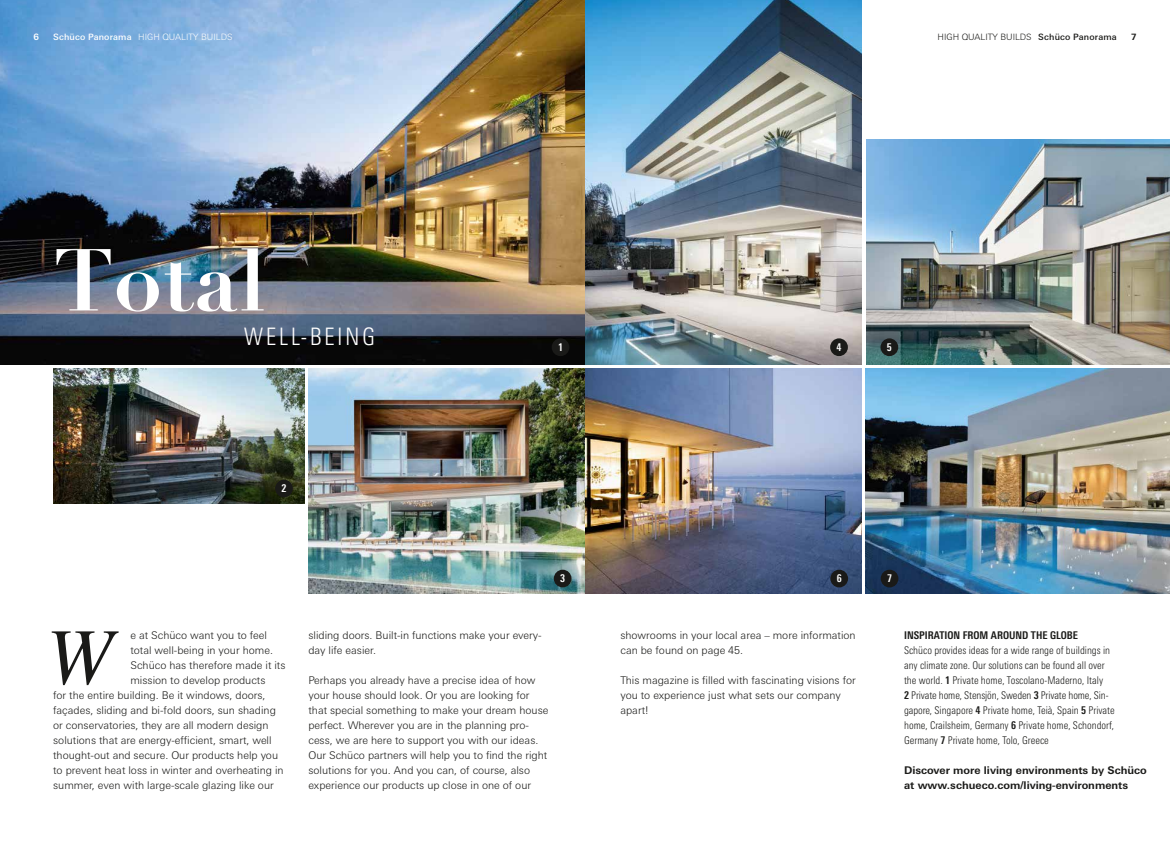
<style>
.page{position:relative;width:1170px;height:851px;background:#fff}
.page>*{position:absolute;margin:0;border:0;box-sizing:border-box;transform-origin:0 0}
.t1{font:700 86.12px "Didot";color:#fff}
.t2{font:italic 80px "Times";color:#1a1a18}
.t3{font:24px "Univers For Schueco 320 Cd Lt";letter-spacing:.1em;color:#fff}
.t4{font:300 10.62px/15px "Univers For Schueco 330";color:#1a1a18}
.t5{font:10.62px/15px "Univers For Schueco 320 Cd Lt";color:#1a1a18}
.t6{font:700 10.62px/15px "Univers For Schueco 630";color:#1a1a18}
.t7{font:10.62px "Univers For Schueco 620 Cd Bd";color:#1a1a18}
.t8{font:10.62px "Univers For Schueco 620 Cd Bd";color:#fff}
.t9{font:300 8.75px "Univers For Schueco 330";color:#fff}
.t10{font:300 8.75px "Univers For Schueco 330";color:#1a1a18}
.t11{font:700 8.75px "Univers For Schueco 630";color:#fff}
.t12{font:700 8.75px "Univers For Schueco 630";color:#1a1a18}
.s1{font-family:"Univers For Schueco 530 Med";font-weight:400}
.s2{font-family:"Univers For Schueco 620 Cd Bd"}
</style>
<div class="page">
<img style="left:0;top:0;width:585px;height:365px">
<img style="left:53px;top:368px;width:252px;height:135px">
<img style="left:308px;top:368px;width:277px;height:225px">
<div style="left:551px;top:338px;width:18px;height:18px;background:#1a1a18;border-radius:50%"></div>
<div style="left:275px;top:479px;width:18px;height:18px;background:#1a1a18;border-radius:50%"></div>
<div style="left:553px;top:569px;width:18px;height:18px;background:#1a1a18;border-radius:50%"></div>
<img style="left:866px;top:139px;width:303px;height:225px">
<img style="left:585px;top:368px;width:276px;height:225px">
<img style="left:585px;top:0;width:276px;height:365px">
<img style="left:865px;top:368px;width:304px;height:225px">
<div style="left:830px;top:338px;width:17px;height:18px;background:#1a1a18;border-radius:50%"></div>
<div style="left:830px;top:569px;width:18px;height:18px;background:#1a1a18;border-radius:50%"></div>
<div style="left:880px;top:338px;width:18px;height:18px;background:#1a1a18;border-radius:50%"></div>
<div style="left:880px;top:569px;width:18px;height:18px;background:#1a1a18;border-radius:50%"></div>
<p class="t11" style="left:33px;top:32px;width:7px">6</p>
<p class="t9" style="left:53px;top:32px;width:181px"><span class="s1">Schüco Panorama</span> HIGH QUALITY BUILDS</p>
<p class="t10" style="left:937px;top:32px;width:181px">HIGH QUALITY BUILDS <span class="s1">Schüco Panorama</span></p>
<p class="t12" style="left:1130px;top:32px;width:7px">7</p>
<h1 class="t1" style="left:53px;top:226px;width:214px">Total</h1>
<h3 class="t3" style="left:244px;top:323px;width:133px">WELL-BEING</h3>
<p class="t8" style="left:558px;top:341px;width:7px">1</p>
<p class="t8" style="left:281px;top:482px;width:7px">2</p>
<p class="t4" style="left:130px;top:627px;width:138px">e at Schüco want you to feel</p>
<p class="t4" style="left:130px;top:642px;width:144px">total well-being in your home.</p>
<p class="t4" style="left:130px;top:657px;width:156px">Schüco has therefore made it its</p>
<p class="t4" style="left:130px;top:672px;width:136px">mission to develop products</p>
<p class="t4" style="left:53px;top:687px;width:214px">for the entire building. Be it windows, doors,</p>
<p class="t4" style="left:53px;top:702px;width:224px">façades, sliding and bi-fold doors, sun shading</p>
<p class="t4" style="left:53px;top:717px;width:217px">or conservatories, they are all modern design</p>
<p class="t4" style="left:53px;top:732px;width:220px">solutions that are energy-efficient, smart, well</p>
<p class="t4" style="left:53px;top:747px;width:226px">thought-out and secure. Our products help you</p>
<p class="t4" style="left:53px;top:762px;width:232px">to prevent heat loss in winter and overheating in</p>
<p class="t4" style="left:53px;top:777px;width:222px">summer, even with large-scale glazing like our</p>
<h2 class="t2" style="left:46px;top:587px;width:68px">W</h2>
<p class="t8" style="left:560px;top:572px;width:7px">3</p>
<p class="t4" style="left:308px;top:627px;width:234px">sliding doors. Built-in functions make your every&shy;day life easier.</p>
<p class="t4" style="left:308px;top:672px;width:241px">Perhaps you already have a precise idea of how your house should look. Or you are looking for that special something to make your dream house perfect. Wherever you are in the planning pro&shy;cess, we are here to support you with our ideas.<br>Our Schüco partners will help you to find the right solutions for you. And you can, of course, also experience our products up close in one of our</p>
<p class="t8" style="left:836px;top:341px;width:7px">4</p>
<p class="t8" style="left:886px;top:341px;width:7px">5</p>
<p class="t8" style="left:836px;top:572px;width:7px">6</p>
<p class="t4" style="left:620px;top:627px;width:237px">showrooms in your local area – more information can be found on page 45.</p>
<p class="t4" style="left:620px;top:672px;width:237px">This magazine is filled with fascinating visions for you to experience just what sets our company apart!</p>
<p class="t8" style="left:887px;top:572px;width:7px">7</p>
<p class="t7" style="left:904px;top:628px;width:175px">INSPIRATION FROM AROUND THE GLOBE</p>
<p class="t5" style="left:904px;top:642px;width:212px">Schüco provides ideas for a wide range of buildings in any climate zone. Our solutions can be found all over the world. <span class="s2">1</span> Private home, Toscolano-Maderno, Italy<br><span class="s2">2</span> Private home, Stensjön, Sweden <span class="s2">3</span> Private home, Sin&shy;gapore, Singapore <span class="s2">4</span> Private home, Teià, Spain <span class="s2">5</span> Private home, Crailsheim, Germany <span class="s2">6</span> Private home, Schondorf, Germany <span class="s2">7</span> Private home, Tolo, Greece</p>
<p class="t6" style="left:904px;top:762px;width:244px">Discover more living environments by Schüco at www.schueco.com/living-environments</p>
</div>
